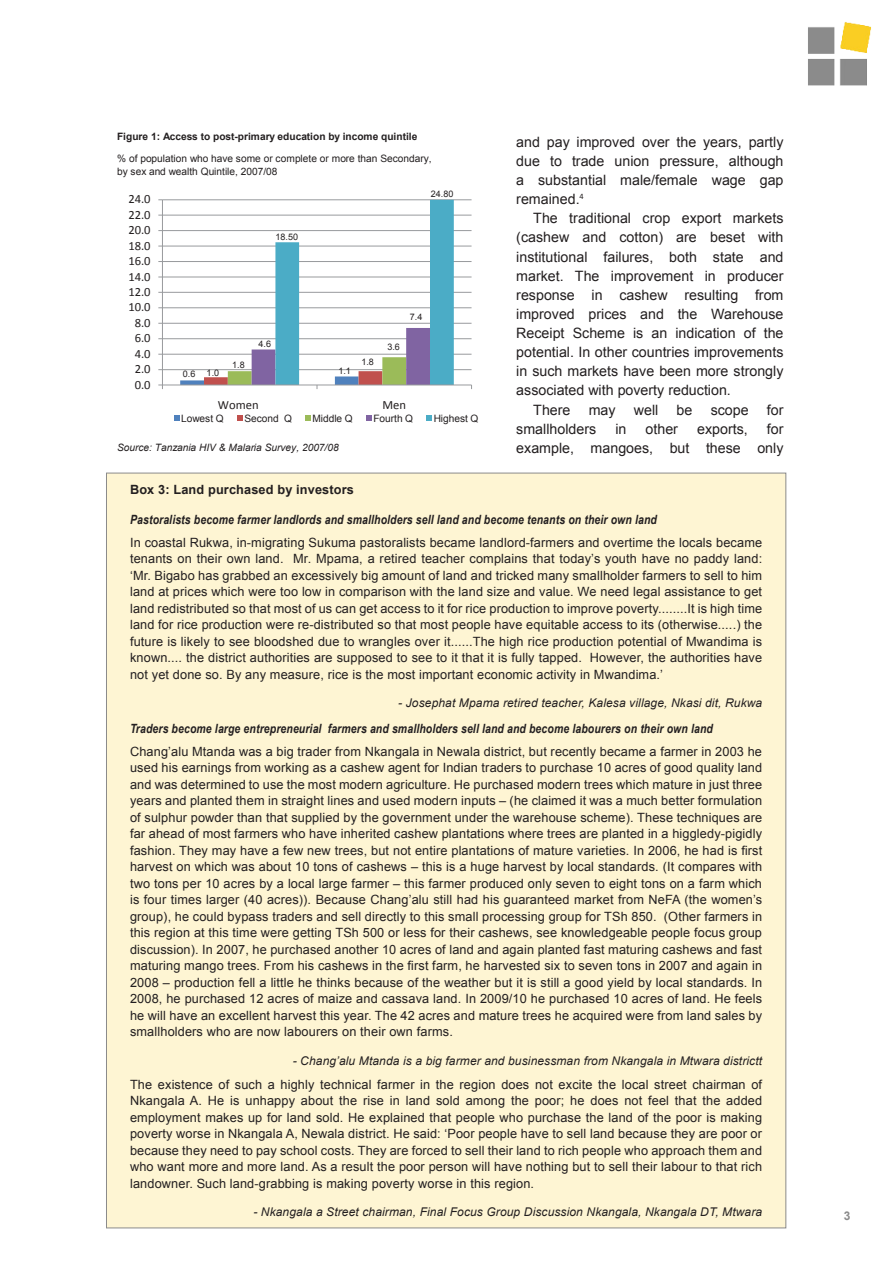
<style>
.page{position:relative;width:893px;height:1263px;background:#fff}
.page>*{position:absolute;margin:0;border:0;box-sizing:border-box;transform-origin:0 0}
._1_normal_paragraph{font:14.25px/19.2px "Arial";color:#231f20;text-align:justify}
._1a_normal_paragraph{font:14.25px/19.2px "Arial";color:#231f20;text-align:justify}
.BOx_text{font:12.75px/16.5px "Arial";letter-spacing:.01em;color:#231f20;text-align:justify}
.BOx_text-2{font:italic 700 12.75px "Arial Narrow";letter-spacing:.01em;color:#231f20}
.Box_title{font:700 12.75px "Arial";letter-spacing:.01em;color:#231f20}
.t1{font:12.6px "Calibri";color:#231f20}
.Box_source{font:italic 12px "Arial";letter-spacing:.01em;color:#231f20}
.t2{font:700 12px "Arial";color:#8b8b8b}
.t3{font:10.2px/12.9px "Arial";letter-spacing:-.005em;color:#231f20}
.t4{font:700 10.2px "Arial";color:#231f20}
.t5{font:italic 10.2px "Arial";letter-spacing:-.005em;color:#231f20}
.t6{font:9px "Arial";color:#231f20}
</style>
<div class="page">
<img style="left:808px;top:22px;width:63px;height:63px">
<hr style="left:162px;top:369px;width:310px;height:1px;background:#989a9d">
<hr style="left:162px;top:354px;width:310px;height:1px;background:#989a9d">
<hr style="left:162px;top:338px;width:310px;height:1px;background:#989a9d">
<hr style="left:162px;top:323px;width:310px;height:1px;background:#989a9d">
<hr style="left:162px;top:307px;width:310px;height:1px;background:#989a9d">
<hr style="left:162px;top:292px;width:310px;height:1px;background:#989a9d">
<hr style="left:162px;top:277px;width:310px;height:1px;background:#989a9d">
<hr style="left:162px;top:261px;width:310px;height:1px;background:#989a9d">
<hr style="left:162px;top:246px;width:310px;height:1px;background:#989a9d">
<hr style="left:162px;top:230px;width:310px;height:1px;background:#989a9d">
<hr style="left:162px;top:215px;width:310px;height:1px;background:#989a9d">
<hr style="left:162px;top:199px;width:310px;height:1px;background:#989a9d">
<hr style="left:162px;top:200px;width:1px;height:185px;background:#989a9d">
<hr style="left:162px;top:384px;width:310px;height:1px;background:#989a9d">
<svg style="left:158px;top:384px;width:5px;height:5px"></svg>
<svg style="left:180px;top:200px;width:274px;height:189px"></svg>
<svg style="left:174px;top:416px;width:5px;height:5px"></svg>
<svg style="left:237px;top:416px;width:5px;height:5px"></svg>
<svg style="left:305px;top:416px;width:5px;height:5px"></svg>
<svg style="left:366px;top:416px;width:5px;height:5px"></svg>
<svg style="left:426px;top:416px;width:5px;height:5px"></svg>
<div style="left:106px;top:473px;width:680px;height:755px;background:#fef5d3"></div>
<p class="t4" style="left:117px;top:129px;width:302px">Figure 1: Access to post-primary education by income quintile</p>
<p class="t3" style="left:117px;top:152px;width:316px">% of population who have some or complete or more than Secondary, by sex and wealth Quintile, 2007/08</p>
<p class="t1" style="left:128px;top:191px;width:24px">24.0</p>
<p class="t1" style="left:128px;top:207px;width:24px">22.0</p>
<p class="t1" style="left:128px;top:222px;width:24px">20.0</p>
<p class="t1" style="left:128px;top:238px;width:24px">18.0</p>
<p class="t1" style="left:128px;top:253px;width:24px">16.0</p>
<p class="t1" style="left:128px;top:269px;width:24px">14.0</p>
<p class="t1" style="left:128px;top:284px;width:24px">12.0</p>
<p class="t1" style="left:128px;top:299px;width:24px">10.0</p>
<p class="t1" style="left:135px;top:315px;width:17px">8.0</p>
<p class="t1" style="left:135px;top:330px;width:17px">6.0</p>
<p class="t1" style="left:135px;top:346px;width:17px">4.0</p>
<p class="t1" style="left:135px;top:361px;width:17px">2.0</p>
<p class="t1" style="left:135px;top:377px;width:17px">0.0</p>
<p class="t6" style="left:276px;top:231px;width:24px">18.50</p>
<p class="t6" style="left:183px;top:367px;width:14px">0.6</p>
<p class="t6" style="left:207px;top:367px;width:14px">1.0</p>
<p class="t6" style="left:232px;top:358px;width:14px">1.8</p>
<p class="t6" style="left:259px;top:338px;width:14px">4.6</p>
<p class="t6" style="left:431px;top:188px;width:24px">24.80</p>
<p class="t6" style="left:338px;top:364px;width:14px">1.1</p>
<p class="t6" style="left:361px;top:356px;width:14px">1.8</p>
<p class="t6" style="left:387px;top:341px;width:14px">3.6</p>
<p class="t6" style="left:410px;top:311px;width:14px">7.4</p>
<p class="t1" style="left:218px;top:397px;width:42px">Women</p>
<p class="t1" style="left:382px;top:397px;width:25px">Men</p>
<p class="t3" style="left:181px;top:412px;width:44px">Lowest Q</p>
<p class="t3" style="left:244px;top:412px;width:49px">Second Q</p>
<p class="t3" style="left:312px;top:412px;width:42px">Middle Q</p>
<p class="t3" style="left:373px;top:412px;width:41px">Fourth Q</p>
<p class="t3" style="left:434px;top:412px;width:46px">Highest Q</p>
<p class="t5" style="left:117px;top:440px;width:223px">Source: Tanzania HIV &amp; Malaria Survey, 2007/08</p>
<p class="_1a_normal_paragraph" style="left:516px;top:132px;width:269px">and pay improved over the years, partly due to trade union pressure, although a substantial male/female wage gap remained.<sup>4</sup></p>
<p class="_1_normal_paragraph" style="left:516px;top:209px;width:269px;text-indent:17px">The traditional crop export markets (cashew and cotton) are beset with institutional failures, both state and market. The improvement in producer response in cashew resulting from improved prices and the Warehouse Receipt Scheme is an indication of the potential. In other countries improvements in such markets have been more strongly associated with poverty reduction.</p>
<p class="_1_normal_paragraph" style="left:533px;top:400px;width:39px">There</p>
<p class="_1_normal_paragraph" style="left:589px;top:400px;width:28px">may</p>
<p class="_1_normal_paragraph" style="left:634px;top:400px;width:26px">well</p>
<p class="_1_normal_paragraph" style="left:677px;top:400px;width:17px">be</p>
<p class="_1_normal_paragraph" style="left:711px;top:400px;width:40px">scope</p>
<p class="_1_normal_paragraph" style="left:767px;top:400px;width:18px">for</p>
<p class="_1_normal_paragraph" style="left:516px;top:419px;width:81px">smallholders</p>
<p class="_1_normal_paragraph" style="left:615px;top:419px;width:13px">in</p>
<p class="_1_normal_paragraph" style="left:646px;top:419px;width:34px">other</p>
<p class="_1_normal_paragraph" style="left:697px;top:419px;width:52px">exports,</p>
<p class="_1_normal_paragraph" style="left:516px;top:419px;width:269px;text-align:right">for<br>example, mangoes, but these only</p>
<p class="Box_title" style="left:130px;top:481px;width:225px">Box 3: Land purchased by investors</p>
<p class="BOx_text-2" style="left:130px;top:509px;width:528px">Pastoralists become farmer landlords and smallholders sell land and become tenants on their own land</p>
<p class="BOx_text" style="left:130px;top:534px;width:634px">In coastal Rukwa, in-migrating Sukuma pastoralists became landlord-farmers and overtime the locals became tenants on their own land. Mr. Mpama, a retired teacher complains that today’s youth have no paddy land: ‘Mr. Bigabo has grabbed an excessively big amount of land and tricked many smallholder farmers to sell to him land at prices which were too low in comparison with the land size and value. We need legal assistance to get land redistributed so that most of us can get access to it for rice production to improve poverty........It is high time land for rice production were re-distributed so that most people have equitable access to its (otherwise.....) the future is likely to see bloodshed due to wrangles over it......The high rice production potential of Mwandima is known.... the district authorities are supposed to see to it that it is fully tapped. However, the authorities have not yet done so. By any measure, rice is the most important economic activity in Mwandima.’</p>
<p class="Box_source" style="left:398px;top:695px;width:365px">- Josephat Mpama retired teacher, Kalesa village, Nkasi dit, Rukwa</p>
<p class="BOx_text-2" style="left:130px;top:718px;width:584px">Traders become large entrepreneurial farmers and smallholders sell land and become labourers on their own land</p>
<p class="BOx_text" style="left:130px;top:743px;width:634px">Chang’alu Mtanda was a big trader from Nkangala in Newala district, but recently became a farmer in 2003 he used his earnings from working as a cashew agent for Indian traders to purchase 10 acres of good quality land and was determined to use the most modern agriculture. He purchased modern trees which mature in just three years and planted them in straight lines and used modern inputs – (he claimed it was a much better formulation of sulphur powder than that supplied by the government under the warehouse scheme). These techniques are far ahead of most farmers who have inherited cashew plantations where trees are planted in a higgledy-pigidly fashion. They may have a few new trees, but not entire plantations of mature varieties. In 2006, he had is first harvest on which was about 10 tons of cashews – this is a huge harvest by local standards. (It compares with two tons per 10 acres by a local large farmer – this farmer produced only seven to eight tons on a farm which is four times larger (40 acres)). Because Chang’alu still had his guaranteed market from NeFA (the women’s group), he could bypass traders and sell directly to this small processing group for TSh 850. (Other farmers in this region at this time were getting TSh 500 or less for their cashews, see knowledgeable people focus group discussion). In 2007, he purchased another 10 acres of land and again planted fast maturing cashews and fast maturing mango trees. From his cashews in the first farm, he harvested six to seven tons in 2007 and again in 2008 – production fell a little he thinks because of the weather but it is still a good yield by local standards. In 2008, he purchased 12 acres of maize and cassava land. In 2009/10 he purchased 10 acres of land. He feels he will have an excellent harvest this year. The 42 acres and mature trees he acquired were from land sales by smallholders who are now labourers on their own farms.</p>
<p class="Box_source" style="left:293px;top:1053px;width:471px">- Chang’alu Mtanda is a big farmer and businessman from Nkangala in Mtwara districtt</p>
<p class="BOx_text" style="left:130px;top:1076px;width:634px">The existence of such a highly technical farmer in the region does not excite the local street chairman of Nkangala A. He is unhappy about the rise in land sold among the poor; he does not feel that the added employment makes up for land sold. He explained that people who purchase the land of the poor is making poverty worse in Nkangala A, Newala district. He said: ‘Poor people have to sell land because they are poor or because they need to pay school costs. They are forced to sell their land to rich people who approach them and who want more and more land. As a result the poor person will have nothing but to sell their labour to that rich landowner. Such land-grabbing is making poverty worse in this region.</p>
<p class="Box_source" style="left:253px;top:1204px;width:510px">- Nkangala a Street chairman, Final Focus Group Discussion Nkangala, Nkangala DT, Mtwara</p>
<p class="t2" style="left:844px;top:1208px;width:8px">3</p>
</div>
